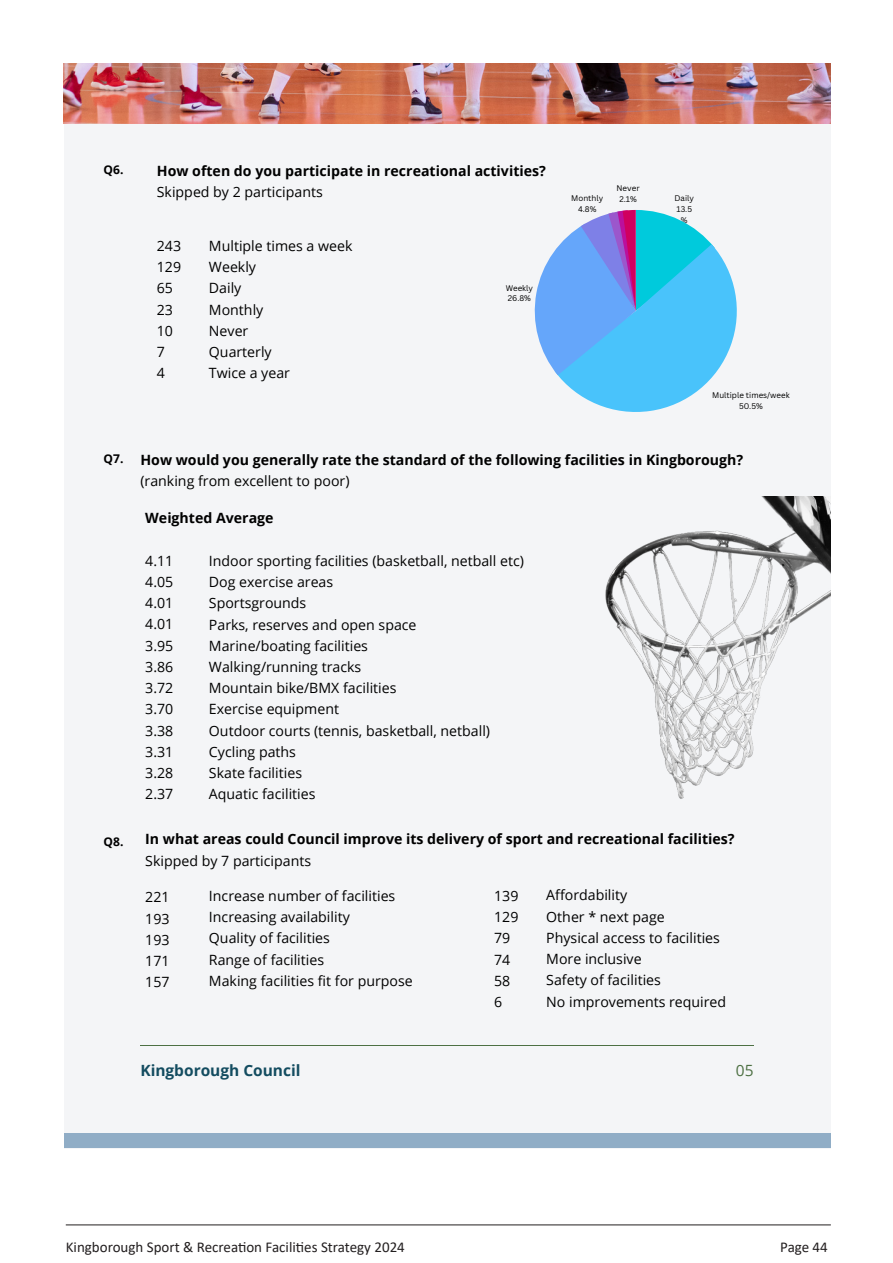
<style>
.page{position:relative;width:893px;height:1263px;background:#fff}
.page>*{position:absolute;margin:0;border:0;box-sizing:border-box;transform-origin:0 0}
.t1{font:700 15.45px "Open Sans";color:#134c60}
.t2{font:15.45px "Open Sans";color:#4d7043}
.t3{font:15px "Calibri";color:#231f20}
.t4{font:14.1px/21.3px "Open Sans";color:#000}
.t5{font:700 14.1px/21.3px "Open Sans";color:#000}
.t6{font:700 12px "Open Sans";color:#000}
.t7{font:7.95px/10.8px "Canva Sans";color:#000;text-align:center}
.s1{font-weight:400}
</style>
<div class="page">
<div style="left:64px;top:64px;width:766px;height:1084px;background:#f4f5f7"></div>
<div style="left:64px;top:1133px;width:766px;height:15px;background:#90adc6"></div>
<hr style="left:140px;top:1045px;width:614px;height:1px;background:#4d7043">
<svg style="left:535px;top:210px;width:202px;height:202px"></svg>
<img style="left:605px;top:496px;width:225px;height:303px">
<img style="left:64px;top:64px;width:766px;height:60px">
<hr style="left:66px;top:1224px;width:765px;height:1px;background:#231f20">
<p class="t6" style="left:104px;top:161px;width:21px">Q6.</p>
<p class="t6" style="left:104px;top:450px;width:21px">Q7.</p>
<p class="t6" style="left:104px;top:833px;width:21px">Q8.</p>
<p class="t5" style="left:157px;top:160px;width:391px">How often do you participate in recreational activities?<br><span class="s1">Skipped by 2 participants</span></p>
<p class="t4" style="left:157px;top:235px;width:26px">243<br>129<br>65<br>23<br>10<br>7<br>4</p>
<p class="t4" style="left:209px;top:235px;width:145px">Multiple times a week<br>Weekly<br>Daily<br>Monthly<br>Never<br>Quarterly<br>Twice a year</p>
<p class="t7" style="left:506px;top:282px;width:29px;text-align:left">Weekly<br>26.8%</p>
<p class="t7" style="left:571px;top:193px;width:34px">Monthly<br>4.8%</p>
<p class="t7" style="left:616px;top:183px;width:25px">Never<br>2.1%</p>
<p class="t7" style="left:674px;top:193px;width:21px">Daily<br>13.5 %</p>
<p class="t7" style="left:712px;top:390px;width:79px">Multiple times/week<br>50.5%</p>
<p class="t5" style="left:140px;top:448px;width:604px">How would you generally rate the standard of the following facilities in Kingborough? <span class="s1">(ranking from excellent to poor)</span></p>
<p class="t5" style="left:145px;top:507px;width:130px">Weighted Average</p>
<p class="t4" style="left:145px;top:549px;width:30px;text-align:justify">4.11<br>4.05<br>4.01<br>4.01<br>3.95<br>3.86<br>3.72<br>3.70<br>3.38<br>3.31<br>3.28<br>2.37</p>
<p class="t5" style="left:145px;top:828px;width:591px">In what areas could Council improve its delivery of sport and recreational facilities?<br><span class="s1">Skipped by 7 participants</span></p>
<p class="t4" style="left:209px;top:885px;width:205px">Increase number of facilities<br>Increasing availability<br>Quality of facilities<br>Range of facilities<br>Making facilities fit for purpose</p>
<p class="t4" style="left:546px;top:884px;width:181px">Affordability<br>Other * next page<br>Physical access to facilities<br>More inclusive<br>Safety of facilities<br>No improvements required</p>
<p class="t4" style="left:209px;top:550px;width:317px">Indoor sporting facilities (basketball, netball etc)<br>Dog exercise areas<br>Sportsgrounds<br>Parks, reserves and open space<br>Marine/boating facilities<br>Walking/running tracks<br>Mountain bike/BMX facilities<br>Exercise equipment<br>Outdoor courts (tennis, basketball, netball)<br>Cycling paths<br>Skate facilities<br>Aquatic facilities</p>
<p class="t4" style="left:494px;top:885px;width:26px">139<br>129<br>79<br>74<br>58</p>
<p class="t4" style="left:145px;top:886px;width:26px;text-align:justify">221<br>193<br>193<br>171<br>157</p>
<p class="t4" style="left:494px;top:991px;width:10px">6</p>
<p class="t1" style="left:140px;top:1060px;width:162px">Kingborough Council</p>
<p class="t2" style="left:736px;top:1060px;width:19px">05</p>
<p class="t3" style="left:66px;top:1236px;width:341px">Kingborough Sport &amp; Recreation Facilities Strategy 2024</p>
<p class="t3" style="left:780px;top:1236px;width:49px">Page 44</p>
</div>
